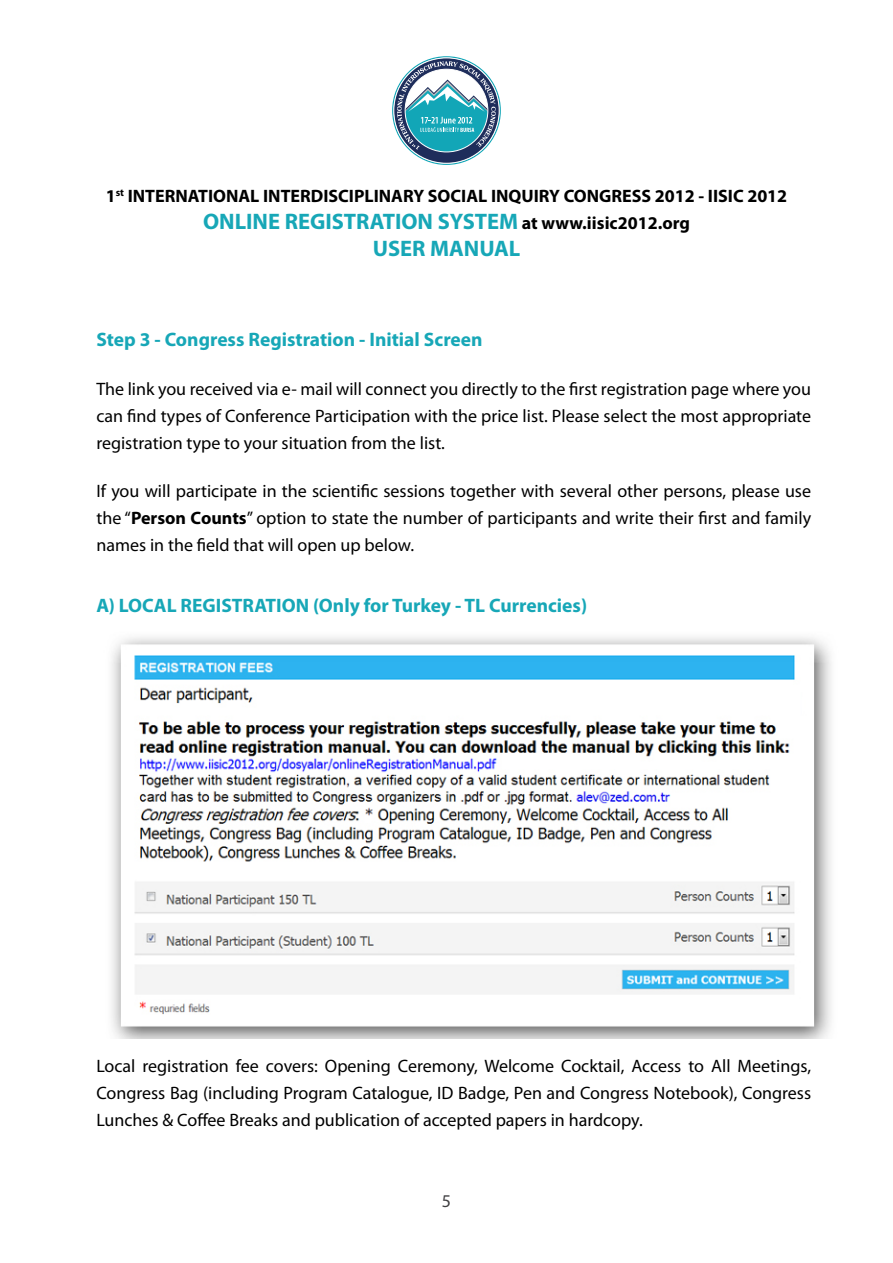
<style>
.page{position:relative;width:893px;height:1263px;background:#fff}
.page>*{position:absolute;margin:0;border:0;box-sizing:border-box;transform-origin:0 0}
.t1{font:700 22.5px/27px "Myriad Pro";color:#17a7b7;text-align:center}
.t2{font:700 19.5px "Myriad Pro";color:#17a7b7}
.t3{font:18px/27px "Myriad Pro";color:#000;text-align:justify}
.t4{font:700 18px "Myriad Pro";color:#000}
.t5{font:18px "Myriad Pro";color:#414042}
.s1{font-size:18px;color:#000}
.s2{font-weight:700}
</style>
<div class="page">
<svg style="left:393px;top:57px;width:107px;height:107px"></svg>
<img style="left:111px;top:637px;width:720px;height:401px">
<p class="t4" style="left:106px;top:184px;width:683px">1<sup>st</sup> INTERNATIONAL INTERDISCIPLINARY SOCIAL INQUIRY CONGRESS 2012 - IISIC 2012</p>
<p class="t1" style="left:203px;top:207px;width:488px">ONLINE REGISTRATION SYSTEM <span class="s1">at www.iisic2012.org<br></span>USER MANUAL</p>
<p class="t2" style="left:96px;top:327px;width:388px">Step 3 - Congress Registration - Initial Screen</p>
<p class="t3" style="left:96px;top:375px;width:716px">The link you received via e- mail will connect you directly to the first registration page where you can find types of Conference Participation with the price list. Please select the most appropriate registration type to your situation from the list.</p>
<p class="t3" style="left:96px;top:477px;width:716px">If you will participate in the scientific sessions together with several other persons, please use the “<span class="s2">Person Counts</span>” option to state the number of participants and write their first and family names in the field that will open up below.</p>
<p class="t2" style="left:96px;top:592px;width:492px">A) LOCAL REGISTRATION (Only for Turkey - TL Currencies)</p>
<p class="t3" style="left:96px;top:1052px;width:716px">Local registration fee covers: Opening Ceremony, Welcome Cocktail, Access to All Meetings, Congress Bag (including Program Catalogue, ID Badge, Pen and Congress Notebook), Congress Lunches &amp; Coffee Breaks and publication of accepted papers in hardcopy.</p>
<p class="t5" style="left:442px;top:1190px;width:11px">5</p>
</div>
